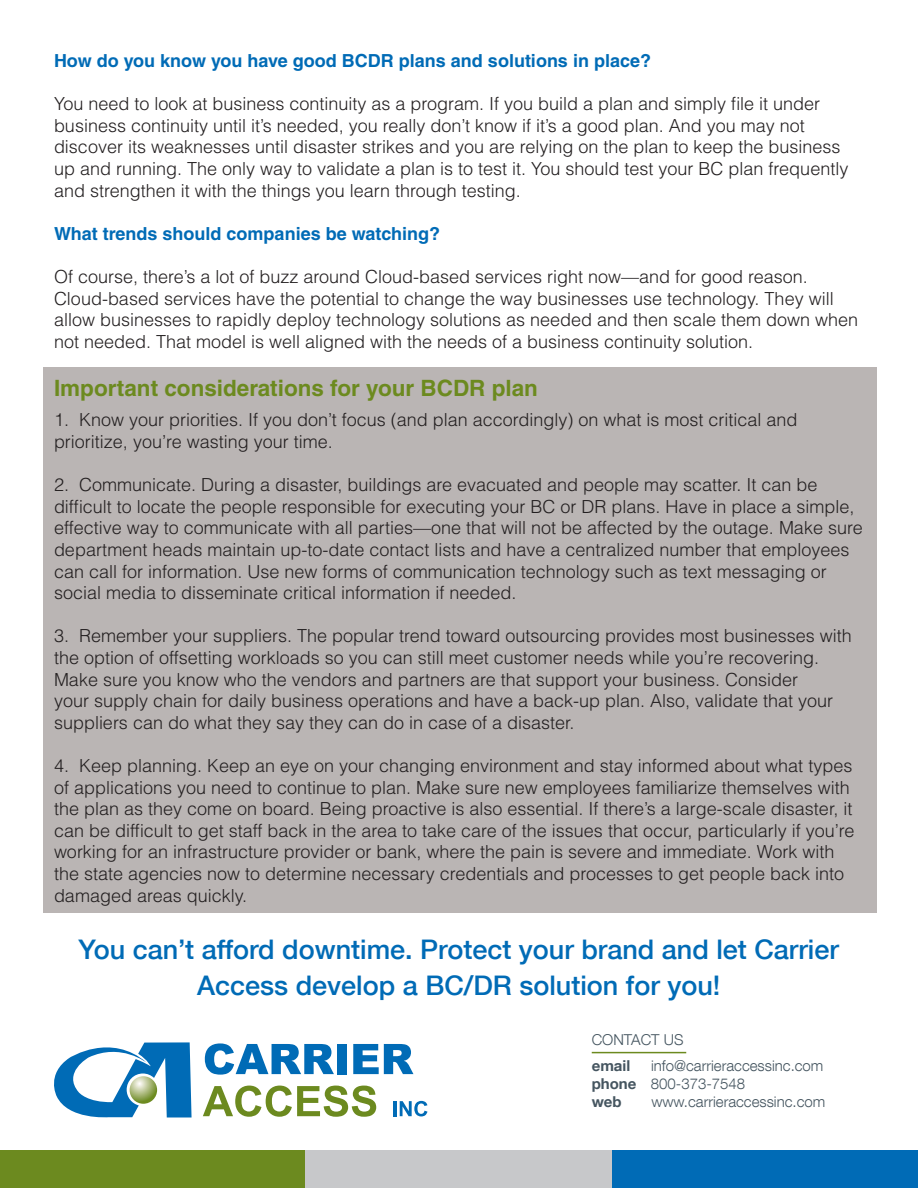
<style>
.page{position:relative;width:918px;height:1188px;background:#fff}
.page>*{position:absolute;margin:0;border:0;box-sizing:border-box;transform-origin:0 0}
.t1{font:500 27px/36px "Helvetica Neue LT Com";color:#006bb6;text-align:center}
.t2{font:700 22.5px "Helvetica LT Std";color:#6c8a1f}
.t3{font:300 18px/21.6px "Helvetica LT Std";color:#231f20}
.t4{font:700 18px "Helvetica LT Std";color:#006bb6}
.t5{font:300 15px "Helvetica Neue LT Com";color:#455560}
.t6{font:700 15px "Helvetica Neue LT Com";color:#455560}
.s1{font-weight:700}
</style>
<div class="page">
<div style="left:43px;top:368px;width:834px;height:546px;background:#bab5b4"></div>
<div style="left:0;top:1150px;width:306px;height:38px;background:#6c8a1f"></div>
<div style="left:306px;top:1150px;width:306px;height:38px;background:#c7c8ca"></div>
<div style="left:612px;top:1150px;width:306px;height:38px;background:#006bb6"></div>
<hr style="left:592px;top:1052px;width:94px;height:1px;background:#6c8a1f">
<svg style="left:54px;top:1042px;width:138px;height:76px"></svg>
<svg style="left:130px;top:1076px;width:27px;height:28px"></svg>
<svg style="left:205px;top:1043px;width:129px;height:32px"></svg>
<div style="left:337px;top:1044px;width:10px;height:30px;background:#006bb6"></div>
<svg style="left:353px;top:1044px;width:60px;height:30px"></svg>
<svg style="left:203px;top:1086px;width:173px;height:31px"></svg>
<hr style="left:394px;top:1101px;width:3px;height:15px;background:#006bb6">
<svg style="left:400px;top:1101px;width:27px;height:15px"></svg>
<p class="t4" style="left:54px;top:50px;width:599px">How do you know you have good BCDR plans and solutions in place?</p>
<p class="t3" style="left:54px;top:93px;width:796px">You need to look at business continuity as a program. If you build a plan and simply file it under business continuity until it’s needed, you really don’t know if it’s a good plan. And you may not discover its weaknesses until disaster strikes and you are relying on the plan to keep the business up and running. The only way to validate a plan is to test it. You should test your BC plan frequently and strengthen it with the things you learn through testing.</p>
<p class="t4" style="left:54px;top:222px;width:388px">What trends should companies be watching?</p>
<p class="t3" style="left:54px;top:266px;width:806px">Of course, there’s a lot of buzz around Cloud-based services right now—and for good reason.<br>Cloud-based services have the potential to change the way businesses use technology. They will allow businesses to rapidly deploy technology solutions as needed and then scale them down when not needed. That model is well aligned with the needs of a business continuity solution.</p>
<p class="t2" style="left:54px;top:375px;width:486px">Important considerations for your BCDR plan</p>
<p class="t3" style="left:54px;top:409px;width:745px">1. Know your priorities. If you don’t focus (and plan accordingly) on what is most critical and prioritize, you’re wasting your time.</p>
<p class="t3" style="left:54px;top:474px;width:810px">2. Communicate. During a disaster, buildings are evacuated and people may scatter. It can be difficult to locate the people responsible for executing your BC or DR plans. Have in place a simple, effective way to communicate with all parties—one that will not be affected by the outage. Make sure department heads maintain up-to-date contact lists and have a centralized number that employees can call for information. Use new forms of communication technology such as text messaging or social media to disseminate critical information if needed.</p>
<p class="t3" style="left:54px;top:625px;width:799px">3. Remember your suppliers. The popular trend toward outsourcing provides most businesses with the option of offsetting workloads so you can still meet customer needs while you’re recovering.<br>Make sure you know who the vendors and partners are that support your business. Consider<br>your supply chain for daily business operations and have a back-up plan. Also, validate that your suppliers can do what they say they can do in case of a disaster.</p>
<p class="t3" style="left:54px;top:755px;width:802px">4. Keep planning. Keep an eye on your changing environment and stay informed about what types of applications you need to continue to plan. Make sure new employees familiarize themselves with the plan as they come on board. Being proactive is also essential. If there’s a large-scale disaster, it can be difficult to get staff back in the area to take care of the issues that occur, particularly if you’re working for an infrastructure provider or bank, where the pain is severe and immediate. Work with the state agencies now to determine necessary credentials and processes to get people back into damaged areas quickly.</p>
<p class="t1" style="left:79px;top:932px;width:762px">You can’t afford downtime. Protect your brand and let Carrier<br>Access develop a BC/DR solution for you!</p>
<p class="t5" style="left:592px;top:1031px;width:93px">CONTACT US</p>
<p class="t6" style="left:592px;top:1056px;width:40px">email</p>
<p class="t5" style="left:651px;top:1056px;width:174px">info@carrieraccessinc.com</p>
<p class="t5" style="left:592px;top:1074px;width:155px"><span class="s1">phone</span> 800-373-7548</p>
<p class="t6" style="left:592px;top:1092px;width:31px">web</p>
<p class="t5" style="left:651px;top:1092px;width:175px">www.carrieraccessinc.com</p>
</div>
